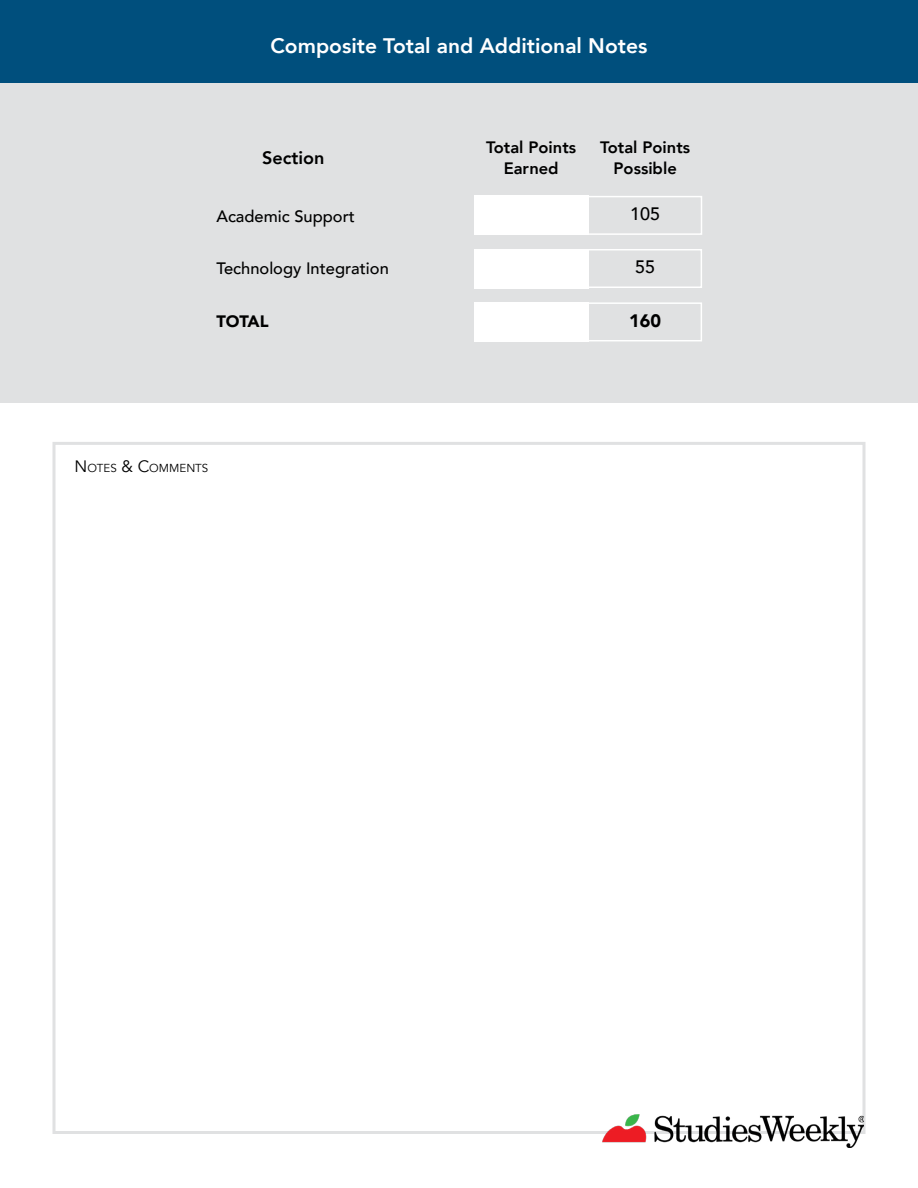
<style>
.page{position:relative;width:918px;height:1188px;background:#fff}
.page>*{position:absolute;margin:0;border:0;box-sizing:border-box;transform-origin:0 0}
.t1{font:800 21px "Avenir";color:#fff}
.t2{font:800 18px "Avenir";color:#000}
.t3{font:500 18px "Avenir";color:#000}
.t4{font:900 18px "Avenir";color:#000}
.t5{font:500 16.5px "Avenir";color:#000}
.t6{font:800 16.5px/21px "Avenir";color:#000;text-align:center}
.t7{font:900 16.5px "Avenir";color:#000}
.t8{font:11.55px "Avenir";color:#000}
.s1{font-size:16.5px}
</style>
<div class="page">
<div style="left:0;top:75px;width:918px;height:328px;background:#e0e1e2"></div>
<div style="left:0;top:0;width:918px;height:82px;background:#004f7d"></div>
<div style="left:474px;top:196px;width:228px;height:39px;border:2px solid #fff"></div>
<div style="left:474px;top:196px;width:114px;height:39px;background:#fff"></div>
<div style="left:474px;top:249px;width:228px;height:39px;border:2px solid #fff"></div>
<div style="left:474px;top:249px;width:114px;height:39px;background:#fff"></div>
<div style="left:474px;top:302px;width:228px;height:39px;border:2px solid #fff"></div>
<div style="left:474px;top:303px;width:114px;height:39px;background:#fff"></div>
<img style="left:603px;top:1114px;width:261px;height:34px">
<p class="t1" style="left:271px;top:29px;width:378px">Composite Total and Additional Notes</p>
<p class="t2" style="left:262px;top:144px;width:64px">Section</p>
<p class="t6" style="left:486px;top:137px;width:91px">Total Points<br>Earned</p>
<p class="t6" style="left:600px;top:137px;width:91px">Total Points<br>Possible</p>
<p class="t3" style="left:630px;top:198px;width:32px">105</p>
<p class="t5" style="left:216px;top:202px;width:140px">Academic Support</p>
<p class="t5" style="left:216px;top:254px;width:174px">Technology Integration</p>
<p class="t7" style="left:216px;top:307px;width:54px">TOTAL</p>
<p class="t3" style="left:635px;top:251px;width:22px">55</p>
<p class="t4" style="left:629px;top:305px;width:33px">160</p>
<p class="t8" style="left:75px;top:461px;width:135px"><span class="s1">N</span> OTES <span class="s1">&amp; C</span>OMMENTS</p>
</div>
